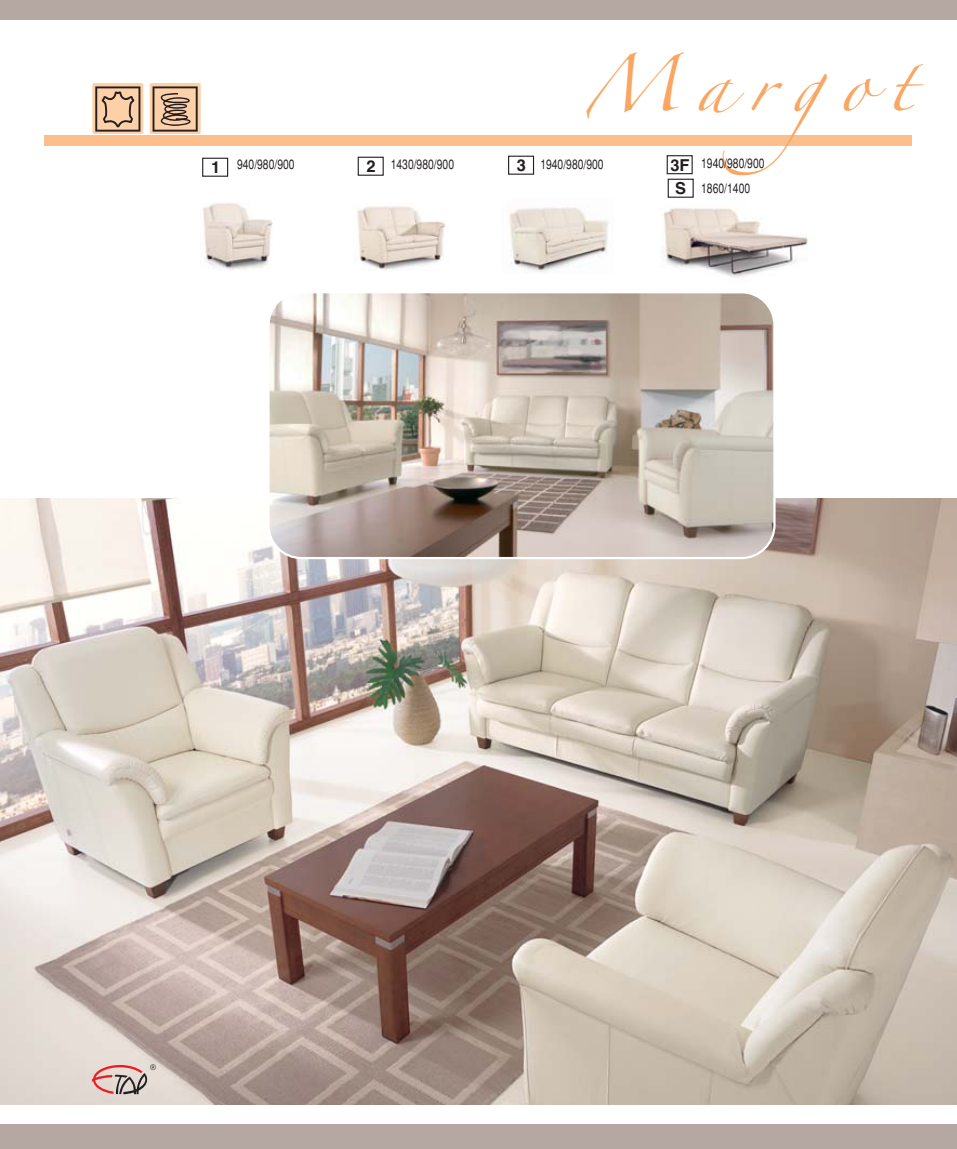
<style>
.page{position:relative;width:957px;height:1149px;background:#fff}
.page>*{position:absolute;margin:0;border:0;box-sizing:border-box;transform-origin:0 0}
.t1{font:49.5px "Zapfino";letter-spacing:.36em;color:#f9a662}
.t2{font:700 15.75px/23.4px "Phelvetica";color:#231f20}
.t3{font:13.5px/24.8px "Phelvetica Narrow";color:#231f20;scale:.94 1}
.s1{font-family:"Phelvetica";font-weight:700;font-size:15.75px}
</style>
<div class="page">
<div style="left:0;top:0;width:956px;height:19px;background:#b5a8a2"></div>
<div style="left:0;top:1123px;width:956px;height:25px;background:#b5a8a2"></div>
<img style="left:0;top:498px;width:956px;height:606px">
<svg style="left:267px;top:293px;width:508px;height:266px;background:#c1b5ab"></svg>
<svg style="left:92px;top:1063px;width:64px;height:30px;background:#cdaeaa"></svg>
<div style="left:44px;top:135px;width:868px;height:11px;background:#fcbf8b"></div>
<svg style="left:150px;top:83px;width:51px;height:51px"></svg>
<svg style="left:153px;top:86px;width:45px;height:45px;background:#b6967b"></svg>
<div style="left:92px;top:83px;width:51px;height:51px;background:#fdd0a8;border-radius:2px"></div>
<svg style="left:95px;top:86px;width:45px;height:46px"></svg>
<img style="left:202px;top:202px;width:71px;height:68px">
<img style="left:357px;top:206px;width:89px;height:64px">
<img style="left:660px;top:208px;width:148px;height:69px">
<div style="left:666px;top:155px;width:26px;height:19px;border:1px solid #231f20"></div>
<div style="left:667px;top:179px;width:26px;height:19px;border:1px solid #231f20"></div>
<div style="left:202px;top:158px;width:26px;height:19px;border:1px solid #231f20"></div>
<div style="left:358px;top:157px;width:26px;height:19px;border:1px solid #231f20"></div>
<div style="left:508px;top:156px;width:26px;height:19px;border:1px solid #231f20"></div>
<img style="left:509px;top:207px;width:100px;height:66px">
<h1 class="t1" style="left:585px;top:64px;width:329px">Margot</h1>
<p class="t3" style="left:701px;top:153px;width:69px">1940/980/900<br>1860/1400</p>
<p class="t2" style="left:670px;top:155px;width:21px">3F<br>S</p>
<p class="t3" style="left:211px;top:153px;width:90px"><span class="s1">1</span> 940/980/900</p>
<p class="t3" style="left:367px;top:153px;width:94px"><span class="s1">2</span> 1430/980/900</p>
<p class="t3" style="left:517px;top:154px;width:94px"><span class="s1">3</span> 1940/980/900</p>
</div>
